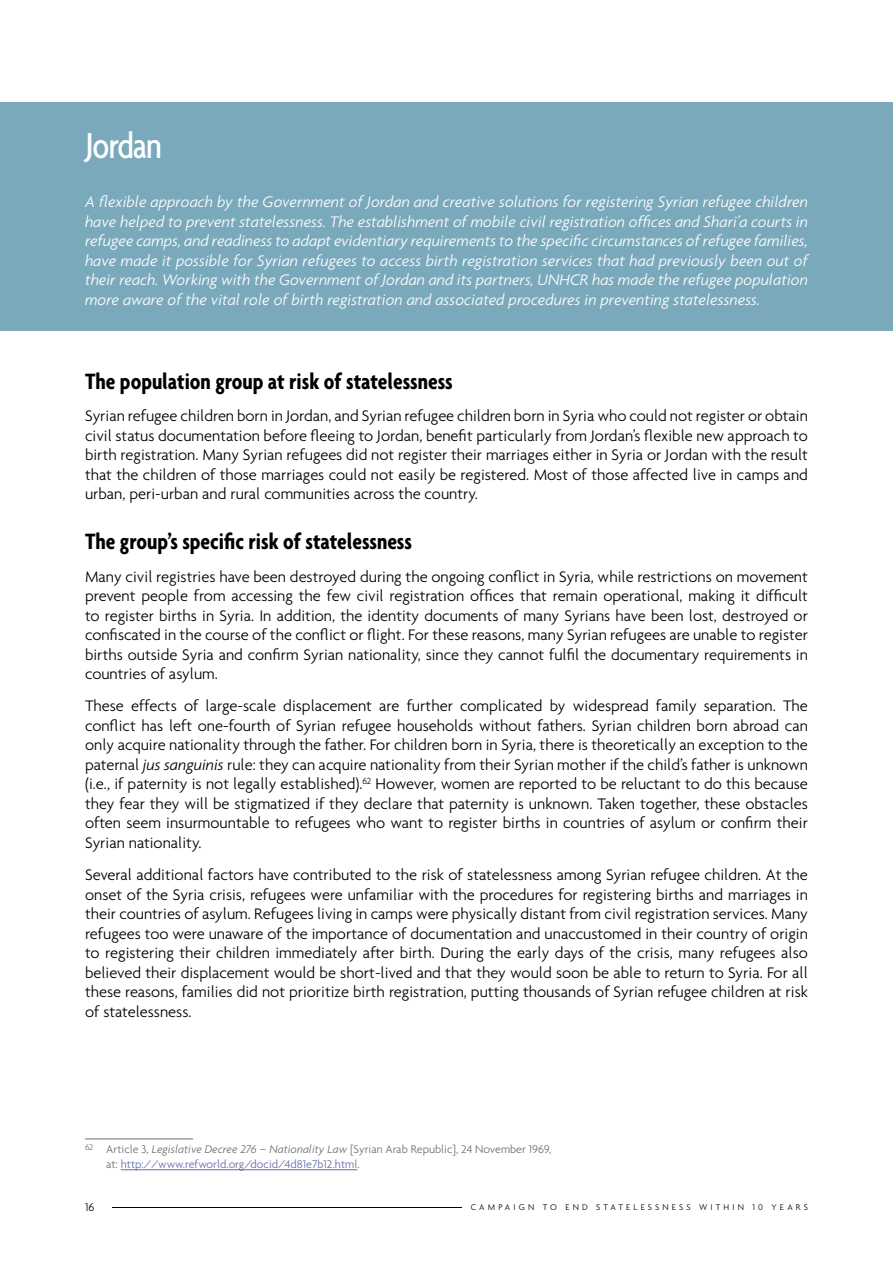
<style>
.page{position:relative;width:893px;height:1263px;background:#fff}
.page>*{position:absolute;margin:0;border:0;box-sizing:border-box;transform-origin:0 0}
.t1{font:500 condensed 39px "Agenda";letter-spacing:-.03em;color:#fff;scale:.96 1}
.t2{font:700 condensed 24px "Agenda";color:#000;scale:.96 1}
.t3{font:300 16.5px/19.5px "Agenda";color:#000;text-align:justify}
.t4{font:italic 300 16.5px/19.5px "Agenda";color:#fff;text-align:justify}
.t5{font:300 12px/14.4px "Agenda";color:#6d6e71}
.t6{font:300 12px "Agenda";color:#000}
.t7{font:300 9px "Agenda";letter-spacing:.35em;color:#000}
.s1{font-style:italic}
.s2{color:#6269a7}
</style>
<div class="page">
<hr style="left:111px;top:1207px;width:351px;height:1px;background:#000">
<div style="left:0;top:102px;width:893px;height:229px;background:#7aa9bc"></div>
<hr style="left:85px;top:1138px;width:108px;height:1px;background:#6d6e71">
<hr style="left:121px;top:1169px;width:236px;height:1px;background:#6269a7">
<h1 class="t1" style="left:85px;top:123px;width:82px">Jordan</h1>
<p class="t4" style="left:85px;top:192px;width:724px">A flexible approach by the Government of Jordan and creative solutions for registering Syrian refugee children have helped to prevent statelessness. The establishment of mobile civil registration offices and Shari’a courts in refugee camps, and readiness to adapt evidentiary requirements to the specific circumstances of refugee families, have made it possible for Syrian refugees to access birth registration services that had previously been out of their reach. Working with the Government of Jordan and its partners, UNHCR has made the refugee population more aware of the vital role of birth registration and associated procedures in preventing statelessness.</p>
<h2 class="t2" style="left:85px;top:367px;width:384px">The population group at risk of statelessness</h2>
<p class="t3" style="left:85px;top:406px;width:724px">Syrian refugee children born in Jordan, and Syrian refugee children born in Syria who could not register or obtain civil status documentation before fleeing to Jordan, benefit particularly from Jordan’s flexible new approach to birth registration. Many Syrian refugees did not register their marriages either in Syria or Jordan with the result that the children of those marriages could not easily be registered. Most of those affected live in camps and urban, peri-urban and rural communities across the country.</p>
<h2 class="t2" style="left:85px;top:527px;width:342px">The group’s specific risk of statelessness</h2>
<p class="t3" style="left:85px;top:566px;width:724px">Many civil registries have been destroyed during the ongoing conflict in Syria, while restrictions on movement prevent people from accessing the few civil registration offices that remain operational, making it difficult to register births in Syria. In addition, the identity documents of many Syrians have been lost, destroyed or confiscated in the course of the conflict or flight. For these reasons, many Syrian refugees are unable to register births outside Syria and confirm Syrian nationality, since they cannot fulfil the documentary requirements in countries of asylum.</p>
<p class="t3" style="left:85px;top:696px;width:724px">These effects of large-scale displacement are further complicated by widespread family separation. The conflict has left one-fourth of Syrian refugee households without fathers. Syrian children born abroad can only acquire nationality through the father. For children born in Syria, there is theoretically an exception to the paternal <span class="s1">jus sanguinis</span> rule: they can acquire nationality from their Syrian mother if the child’s father is unknown (i.e., if paternity is not legally established).<sup>62</sup> However, women are reported to be reluctant to do this because they fear they will be stigmatized if they declare that paternity is unknown. Taken together, these obstacles often seem insurmountable to refugees who want to register births in countries of asylum or confirm their Syrian nationality.</p>
<p class="t3" style="left:85px;top:865px;width:724px">Several additional factors have contributed to the risk of statelessness among Syrian refugee children. At the onset of the Syria crisis, refugees were unfamiliar with the procedures for registering births and marriages in their countries of asylum. Refugees living in camps were physically distant from civil registration services. Many refugees too were unaware of the importance of documentation and unaccustomed in their country of origin to registering their children immediately after birth. During the early days of the crisis, many refugees also believed their displacement would be short-lived and that they would soon be able to return to Syria. For all these reasons, families did not prioritize birth registration, putting thousands of Syrian refugee children at risk of statelessness.</p>
<p class="t5" style="left:106px;top:1142px;width:446px;text-indent:-21px"><sup>62</sup> Article 3, <span class="s1">Legislative Decree 276 – Nationality Law</span> [Syrian Arab Republic], 24 November 1969, at: <span class="s2">http://www.refworld.org/docid/4d81e7b12.html</span>.</p>
<p class="t6" style="left:85px;top:1200px;width:11px">16</p>
<p class="t7" style="left:471px;top:1202px;width:339px">CAMPAIGN TO END STATELESSNESS WITHIN 10 YEARS</p>
</div>
